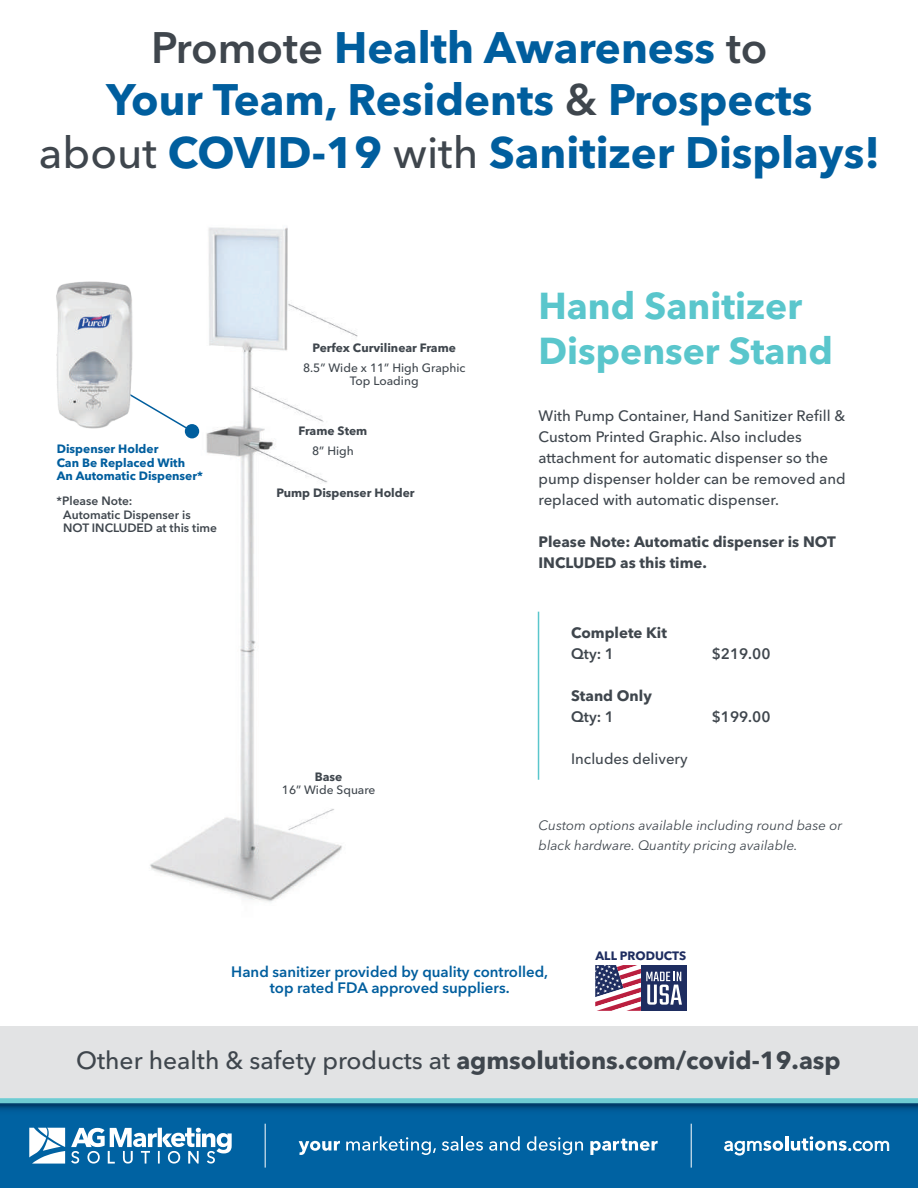
<style>
.page{position:relative;width:918px;height:1188px;background:#fff}
.page>*{position:absolute;margin:0;border:0;box-sizing:border-box;transform-origin:0 0}
.t1{font:700 43.65px/52.3px "Avenir Next LT Pro";color:#005e9e;text-align:center}
.t2{font:700 37.2px/44.5px "Avenir Next LT Pro";color:#5ac6cc}
.t3{font:700 24.6px "Avenir Next LT Pro";color:#3f464d}
.t4{font:500 15px/21px "Avenir Next LT Pro";color:#3f464d}
.t5{font:700 15px/21px "Avenir Next LT Pro";color:#3f464d}
.t6{font:600 15px/16.5px "Avenir Next LT Pro";color:#005e9e;text-align:center}
.t7{font:600 15px "Avenir Next LT Pro";color:#3f464d}
.t8{font:italic 13.5px/19.5px "Avenir Next LT Pro";color:#3f464d}
.t9{font:700 12px "Avenir Next LT Pro";color:#3f464d}
.t10{font:700 12px/13.5px "Avenir Next LT Pro";color:#005e9e}
.t11{font:600 12px/13.5px "Avenir Next LT Pro";color:#3f464d}
.t12{font:500 12px/13.5px "Avenir Next LT Pro";color:#3f464d;text-align:center}
.t13{font:700 12px "Avenir Next LT Pro";color:#1e2d60}
.s1{font-weight:600;color:#3f464d}
.s2{font-weight:500;color:#3f464d}
.s3{font-weight:500}
</style>
<div class="page">
<div style="left:0;top:1026px;width:918px;height:72px;background:#e2e3e4"></div>
<svg style="left:0;top:1103px;width:918px;height:85px;background:#005f9e"></svg>
<div style="left:0;top:1098px;width:918px;height:5px;background:#6fcbd2"></div>
<svg style="left:29px;top:1128px;width:36px;height:36px"></svg>
<svg style="left:71px;top:1128px;width:161px;height:36px"></svg>
<hr style="left:265px;top:1124px;width:1px;height:44px;background:#fff">
<hr style="left:691px;top:1124px;width:1px;height:44px;background:#fff">
<svg style="left:299px;top:1141px;width:41px;height:14px"></svg>
<svg style="left:346px;top:1136px;width:90px;height:19px;background:#3583b5"></svg>
<svg style="left:442px;top:1136px;width:41px;height:15px"></svg>
<svg style="left:489px;top:1136px;width:31px;height:15px"></svg>
<svg style="left:527px;top:1136px;width:56px;height:19px"></svg>
<svg style="left:590px;top:1139px;width:68px;height:16px"></svg>
<svg style="left:724px;top:1141px;width:59px;height:14px"></svg>
<hr style="left:785px;top:1136px;width:3px;height:14px;background:#fff">
<svg style="left:791px;top:1136px;width:98px;height:15px"></svg>
<div style="left:641px;top:965px;width:46px;height:46px;background:#1e2d60"></div>
<svg style="left:595px;top:965px;width:87px;height:46px"></svg>
<img style="left:150px;top:227px;width:208px;height:675px">
<div style="left:185px;top:424px;width:14px;height:14px;background:#005e9e;border-radius:50%"></div>
<svg style="left:136px;top:390px;width:58px;height:43px"></svg>
<img style="left:56px;top:281px;width:80px;height:148px">
<hr style="left:538px;top:612px;width:1px;height:168px;background:#5ac6cc">
<h1 class="t1" style="left:39px;top:21px;width:842px"><span class="s1">Promote</span> Health Awareness <span class="s1">to<br></span>Your Team, Residents <span class="s1">&amp;</span> Prospects<br><span class="s2">about</span> COVID-19 <span class="s2">with</span> Sanitizer Displays!</h1>
<p class="t10" style="left:57px;top:442px;width:148px">Dispenser Holder<br>Can Be Replaced With<br>An Automatic Dispenser*</p>
<p class="t11" style="left:63px;top:494px;width:155px;text-indent:-7px">*Please Note:<br>Automatic Dispenser is<br>NOT INCLUDED at this time</p>
<p class="t9" style="left:313px;top:341px;width:145px">Perfex Curvilinear Frame</p>
<p class="t12" style="left:303px;top:361px;width:164px">8.5” Wide x 11” High Graphic<br>Top Loading</p>
<p class="t9" style="left:299px;top:424px;width:70px">Frame Stem</p>
<p class="t12" style="left:312px;top:444px;width:43px">8” High</p>
<p class="t9" style="left:277px;top:486px;width:140px">Pump Dispenser Holder</p>
<p class="t9" style="left:315px;top:769px;width:29px">Base</p>
<p class="t12" style="left:282px;top:783px;width:95px">16” Wide Square</p>
<h2 class="t2" style="left:539px;top:284px;width:296px">Hand Sanitizer<br>Dispenser Stand</h2>
<p class="t4" style="left:539px;top:405px;width:309px">With Pump Container, Hand Sanitizer Refill &amp; Custom Printed Graphic. Also includes attachment for automatic dispenser so the pump dispenser holder can be removed and replaced with automatic dispenser.</p>
<p class="t5" style="left:539px;top:531px;width:299px">Please Note: Automatic dispenser is NOT<br>INCLUDED as this time.</p>
<p class="t5" style="left:571px;top:622px;width:97px">Complete Kit</p>
<p class="t7" style="left:571px;top:644px;width:44px">Qty: 1</p>
<p class="t7" style="left:712px;top:644px;width:60px">$219.00</p>
<p class="t5" style="left:571px;top:685px;width:82px">Stand Only</p>
<p class="t7" style="left:571px;top:707px;width:44px">Qty: 1</p>
<p class="t7" style="left:712px;top:707px;width:60px">$199.00</p>
<p class="t4" style="left:571px;top:748px;width:118px">Includes delivery</p>
<p class="t8" style="left:539px;top:816px;width:305px">Custom options available including round base or black hardware. Quantity pricing available.</p>
<p class="t6" style="left:231px;top:963px;width:318px">Hand sanitizer provided by quality controlled, top rated FDA approved suppliers.</p>
<p class="t13" style="left:596px;top:949px;width:92px">ALL PRODUCTS</p>
<h3 class="t3" style="left:76px;top:1046px;width:766px"><span class="s3">Other health &amp; safety products at</span> agmsolutions.com/covid-19.asp</h3>
</div>
